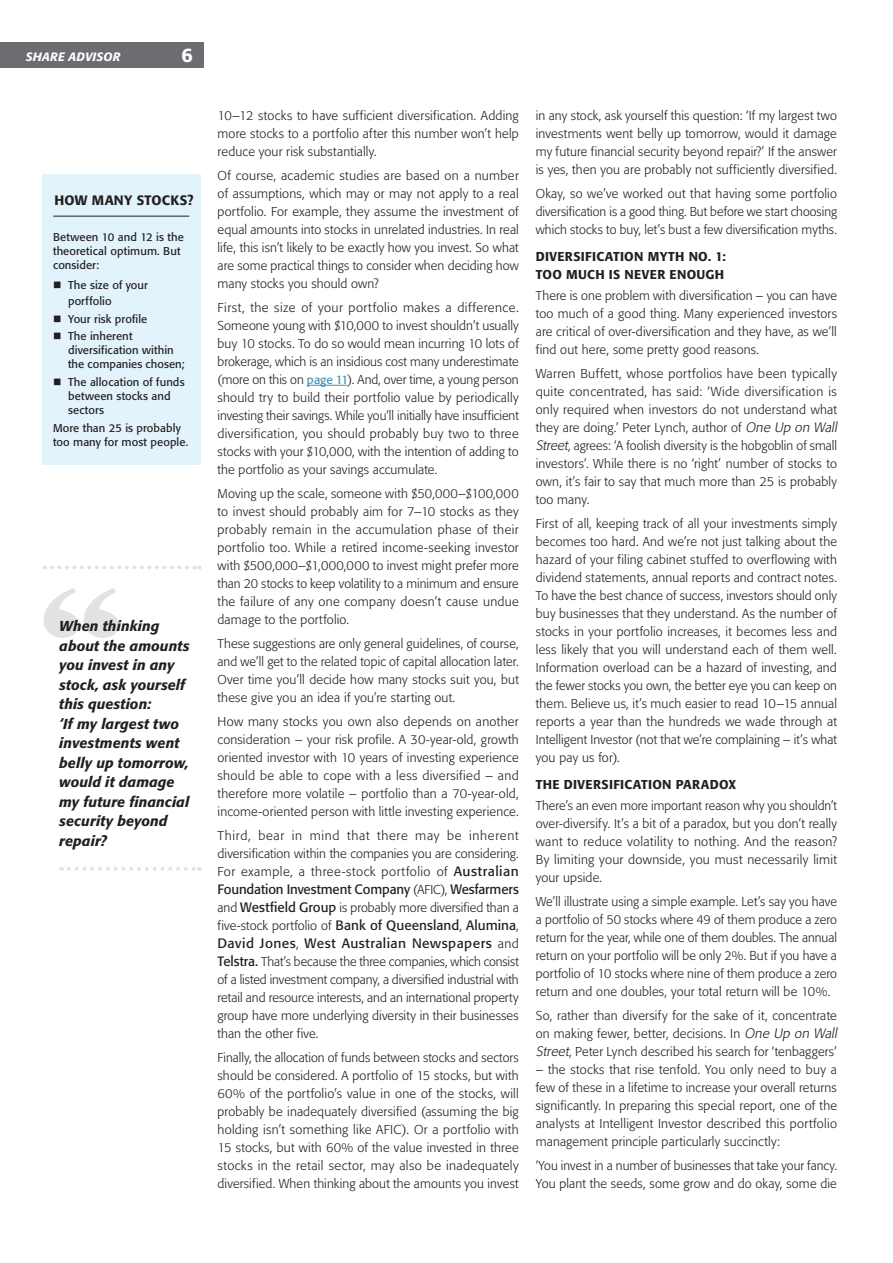
<style>
.page{position:relative;width:893px;height:1263px;background:#fff}
.page>*{position:absolute;margin:0;border:0;box-sizing:border-box;transform-origin:0 0}
.t1{font:500 19.5px "Formata";color:#fff}
.t2{font:italic 500 14.25px/19.5px "Formata";letter-spacing:.005em;color:#231f20}
.t3{font:13.5px "Formata";letter-spacing:-.01em;color:#231f20}
.t4{font:13.5px "Formata";letter-spacing:.035em;color:#231f20}
.t5{font:500 13.5px "Formata";letter-spacing:.015em;color:#231f20}
.t6{font:300 12.75px/18px "Formata";letter-spacing:.015em;color:#231f20;text-align:justify}
.t7{font:500 12.75px/18px "Formata";letter-spacing:.025em;color:#231f20}
.t8{font:italic 500 12px "Formata";letter-spacing:.025em;color:#fff}
.t9{font:11.25px/14.2px "Formata";letter-spacing:.005em;color:#231f20}
.s1{font-weight:400;font-size:12.15px;color:#4492b8}
.s2{font-weight:400;font-size:13.5px}
.s3{font-weight:300;font-size:12.75px}
.s4{font-style:italic;font-size:13.5px}
</style>
<div class="page">
<div style="left:0;top:43px;width:204px;height:25px;background:#6c6d70"></div>
<hr style="left:307px;top:385px;width:40px;height:1px;background:#4492b8">
<svg style="left:52px;top:566px;width:148px;height:3px"></svg>
<svg style="left:44px;top:588px;width:75px;height:50px"></svg>
<svg style="left:69px;top:867px;width:131px;height:4px"></svg>
<div style="left:43px;top:174px;width:158px;height:291px;background:#e2f3fb"></div>
<hr style="left:53px;top:216px;width:136px;height:1px;background:#231f20">
<p class="t8" style="left:26px;top:49px;width:96px">Share advisor</p>
<h1 class="t1" style="left:182px;top:43px;width:13px">6</h1>
<p class="t5" style="left:55px;top:192px;width:141px">HOW MANY STOCKS?</p>
<p class="t9" style="left:53px;top:230px;width:132px">Between 10 and 12 is the theoretical optimum. But consider:</p>
<p class="t9" style="left:68px;top:277px;width:81px;line-height:16.5px;text-indent:-15px">■ The size of your porffolio</p>
<p class="t9" style="left:53px;top:311px;width:96px">■ Your risk profile</p>
<p class="t9" style="left:68px;top:329px;width:118px;text-indent:-15px">■ The inherent diversification within the companies chosen;</p>
<p class="t9" style="left:68px;top:374px;width:118px;text-indent:-15px">■ The allocation of funds between stocks and sectors</p>
<p class="t9" style="left:53px;top:421px;width:137px">More than 25 is probably too many for most people.</p>
<p class="t2" style="left:59px;top:616px;width:132px">When thinking about the amounts you invest in any stock, ask yourself this question:<br>‘If my largest two investments went belly up tomorrow, would it damage my future financial security beyond repair?</p>
<p class="t6" style="left:218px;top:107px;width:303px">10–12 stocks to have sufficient diversification. Adding more stocks to a portfolio after this number won’t help reduce your risk substantially.</p>
<p class="t6" style="left:218px;top:167px;width:303px">Of course, academic studies are based on a number of assumptions, which may or may not apply to a real portfolio. For example, they assume the investment of equal amounts into stocks in unrelated industries. In real life, this isn’t likely to be exactly how you invest. So what are some practical things to consider when deciding how many stocks you should own?</p>
<p class="t6" style="left:218px;top:299px;width:303px">First, the size of your portfolio makes a difference.<br>Someone young with $10,000 to invest shouldn’t usually buy 10 stocks. To do so would mean incurring 10 lots of brokerage, which is an insidious cost many underestimate (more on this on <span class="s1">page 11</span>). And, over time, a young person should try to build their portfolio value by periodically investing their savings. While you’ll initially have insufficient diversification, you should probably buy two to three stocks with your $10,000, with the intention of adding to the portfolio as your savings accumulate.</p>
<p class="t6" style="left:218px;top:485px;width:303px">Moving up the scale, someone with $50,000–$100,000 to invest should probably aim for 7–10 stocks as they probably remain in the accumulation phase of their portfolio too. While a retired income-seeking investor with $500,000–$1,000,000 to invest might prefer more than 20 stocks to keep volatility to a minimum and ensure the failure of any one company doesn’t cause undue damage to the portfolio.</p>
<p class="t6" style="left:218px;top:635px;width:303px">These suggestions are only general guidelines, of course, and we’ll get to the related topic of capital allocation later.<br>Over time you’ll decide how many stocks suit you, but these give you an idea if you’re starting out.</p>
<p class="t6" style="left:218px;top:713px;width:303px">How many stocks you own also depends on another consideration – your risk profile. A 30-year-old, growth oriented investor with 10 years of investing experience should be able to cope with a less diversified – and therefore more volatile – portfolio than a 70-year-old, income-oriented person with little investing experience.</p>
<p class="t6" style="left:218px;top:827px;width:303px">Third, bear in mind that there may be inherent diversification within the companies you are considering.<br>For example, a three-stock portfolio of <span class="s2">Australian</span></p>
<p class="t3" style="left:218px;top:881px;width:303px">Foundation Investment Company <span class="s3">(AFIC),</span> Wesfarmers</p>
<p class="t6" style="left:218px;top:899px;width:303px">and <span class="s2">Westfield Group</span> is probably more diversified than a five-stock portfolio of <span class="s2">Bank of Queensland</span>, <span class="s2">Alumina</span>,</p>
<p class="t4" style="left:218px;top:935px;width:303px">David Jones<span class="s3">,</span> West Australian Newspapers <span class="s3">and</span></p>
<p class="t6" style="left:218px;top:953px;width:303px"><span class="s2">Telstra.</span> That’s because the three companies, which consist of a listed investment company, a diversified industrial with retail and resource interests, and an international property group have more underlying diversity in their businesses than the other five.</p>
<p class="t6" style="left:218px;top:1049px;width:303px">Finally, the allocation of funds between stocks and sectors should be considered. A portfolio of 15 stocks, but with 60% of the portfolio’s value in one of the stocks, will probably be inadequately diversified (assuming the big holding isn’t something like AFIC). Or a portfolio with 15 stocks, but with 60% of the value invested in three stocks in the retail sector, may also be inadequately diversified. When thinking about the amounts you invest</p>
<p class="t6" style="left:536px;top:107px;width:303px">in any stock, ask yourself this question: ‘If my largest two investments went belly up tomorrow, would it damage my future financial security beyond repair?’ If the answer is yes, then you are probably not sufficiently diversified.</p>
<p class="t6" style="left:536px;top:185px;width:303px">Okay, so we’ve worked out that having some portfolio diversification is a good thing. But before we start choosing which stocks to buy, let’s bust a few diversification myths.</p>
<p class="t7" style="left:536px;top:247px;width:192px">DIVERSIFICATION MYTH NO. 1:<br>TOO MUCH IS NEVER ENOUGH</p>
<p class="t6" style="left:536px;top:287px;width:303px">There is one problem with diversification – you can have too much of a good thing. Many experienced investors are critical of over-diversification and they have, as we’ll find out here, some pretty good reasons.</p>
<p class="t6" style="left:536px;top:365px;width:305px;text-align:left">Warren Buffett, whose portfolios have been typically quite concentrated, has said: ‘Wide diversification is only required when investors do not understand what they are doing.’ Peter Lynch, author of <span class="s4">One Up on Wall Street</span>, agrees: ‘A foolish diversity is the hobgoblin of small investors’. While there is no ‘right’ number of stocks to own, it’s fair to say that much more than 25 is probably too many.</p>
<p class="t6" style="left:536px;top:515px;width:303px">First of all, keeping track of all your investments simply becomes too hard. And we’re not just talking about the hazard of your filing cabinet stuffed to overflowing with dividend statements, annual reports and contract notes.<br>To have the best chance of success, investors should only buy businesses that they understand. As the number of stocks in your portfolio increases, it becomes less and less likely that you will understand each of them well.<br>Information overload can be a hazard of investing, and the fewer stocks you own, the better eye you can keep on them. Believe us, it’s much easier to read 10–15 annual reports a year than the hundreds we wade through at Intelligent Investor (not that we’re complaining – it’s what you pay us for).</p>
<p class="t7" style="left:536px;top:775px;width:202px">THE DIVERSIFICATION PARADOX</p>
<p class="t6" style="left:536px;top:797px;width:303px">There’s an even more important reason why you shouldn’t over-diversify. It’s a bit of a paradox, but you don’t really want to reduce volatility to nothing. And the reason?<br>By limiting your downside, you must necessarily limit your upside.</p>
<p class="t6" style="left:536px;top:893px;width:303px">We’ll illustrate using a simple example. Let’s say you have a portfolio of 50 stocks where 49 of them produce a zero return for the year, while one of them doubles. The annual return on your portfolio will be only 2%. But if you have a portfolio of 10 stocks where nine of them produce a zero return and one doubles, your total return will be 10%.</p>
<p class="t6" style="left:536px;top:1007px;width:305px;text-align:left">So, rather than diversify for the sake of it, concentrate on making fewer, better, decisions. In <span class="s4">One Up on Wall<br>Street</span>, Peter Lynch described his search for ‘tenbaggers’</p>
<p class="t6" style="left:536px;top:1061px;width:303px">– the stocks that rise tenfold. You only need to buy a few of these in a lifetime to increase your overall returns significantly. In preparing this special report, one of the analysts at Intelligent Investor described this portfolio management principle particularly succinctly:</p>
<p class="t6" style="left:536px;top:1157px;width:303px">‘You invest in a number of businesses that take your fancy.<br>You plant the seeds, some grow and do okay, some die</p>
</div>
